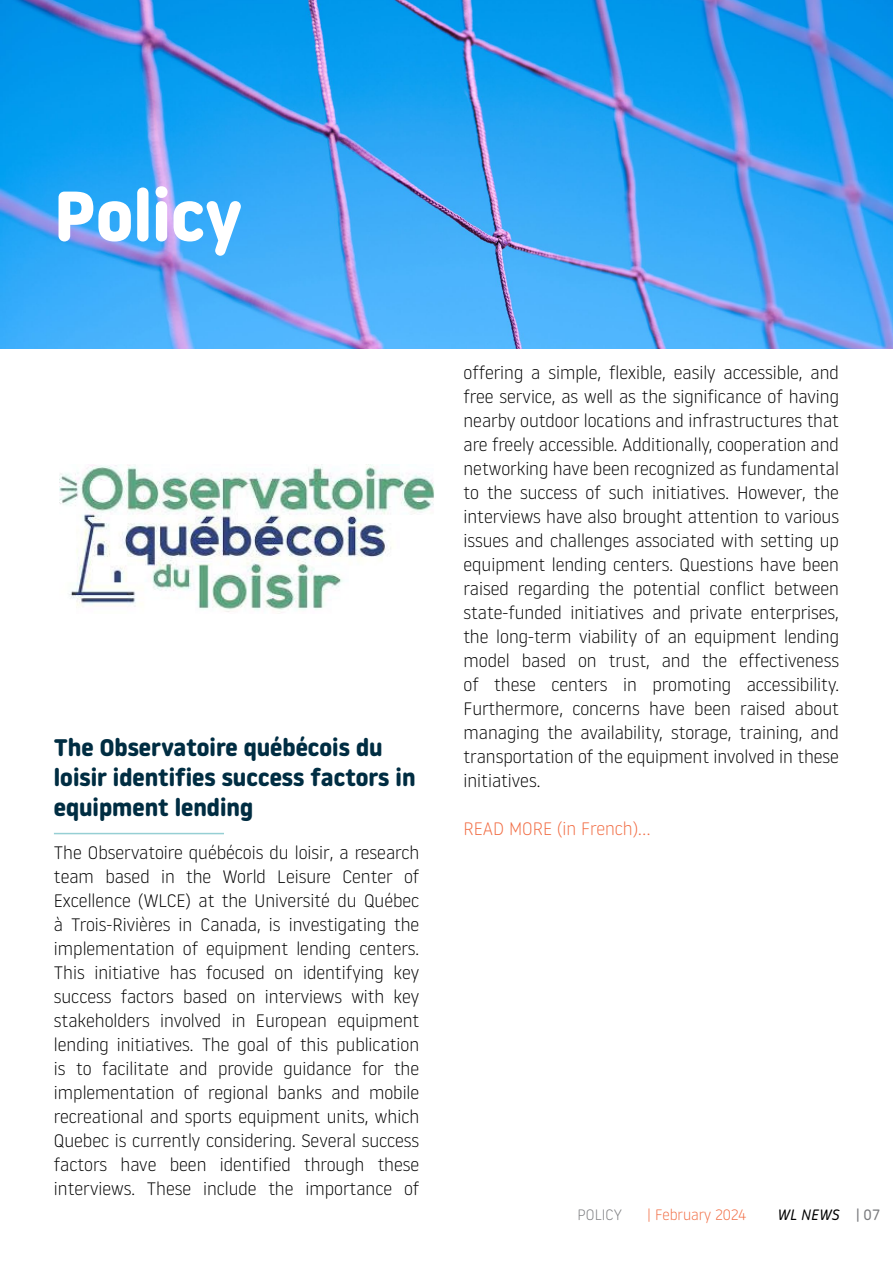
<style>
.page{position:relative;width:893px;height:1263px;background:#fff}
.page>*{position:absolute;margin:0;border:0;box-sizing:border-box;transform-origin:0 0}
.t1{font:700 70.5px "Noway Round";color:#fff}
.t2{font:700 24px/30px "Noway Round";color:#002d42}
.t3{font:300 18px/24px "Noway Round";color:#000;text-align:justify}
.t4{font:300 18px "Noway Round";color:#f16c43}
.t5{font:300 15px "Noway Round";color:#f16c43}
.t6{font:italic 15px "Noway Round";color:#000}
.t7{font:300 15px "Noway Round";color:#797a7d}
.s1{font-style:normal;color:#797a7d}
</style>
<div class="page">
<img style="left:0;top:0;width:893px;height:349px">
<hr style="left:54px;top:833px;width:170px;height:1px;background:#96cfd4">
<img style="left:60px;top:464px;width:374px;height:148px">
<h1 class="t1" style="left:54px;top:175px;width:190px">Policy</h1>
<h2 class="t2" style="left:54px;top:733px;width:363px">The Observatoire québécois du loisir identifies success factors in equipment lending</h2>
<p class="t3" style="left:54px;top:840px;width:367px">The Observatoire québécois du loisir, a research team based in the World Leisure Center of Excellence (WLCE) at the Université du Québec à Trois-Rivières in Canada, is investigating the implementation of equipment lending centers.<br>This initiative has focused on identifying key success factors based on interviews with key stakeholders involved in European equipment lending initiatives. The goal of this publication is to facilitate and provide guidance for the implementation of regional banks and mobile recreational and sports equipment units, which Quebec is currently considering. Several success factors have been identified through these interviews. These include the importance of</p>
<p class="t3" style="left:463px;top:360px;width:377px">offering a simple, flexible, easily accessible, and free service, as well as the significance of having nearby outdoor locations and infrastructures that are freely accessible. Additionally, cooperation and networking have been recognized as fundamental to the success of such initiatives. However, the interviews have also brought attention to various issues and challenges associated with setting up equipment lending centers. Questions have been raised regarding the potential conflict between state-funded initiatives and private enterprises, the long-term viability of an equipment lending model based on trust, and the effectiveness of these centers in promoting accessibility.<br>Furthermore, concerns have been raised about managing the availability, storage, training, and transportation of the equipment involved in these initiatives.</p>
<p class="t4" style="left:463px;top:816px;width:189px">READ MORE (in French)...</p>
<p class="t7" style="left:578px;top:1204px;width:46px">POLICY</p>
<p class="t5" style="left:648px;top:1204px;width:100px">| February 2024</p>
<p class="t6" style="left:777px;top:1204px;width:105px">WL NEWS <span class="s1">| 07</span></p>
</div>
